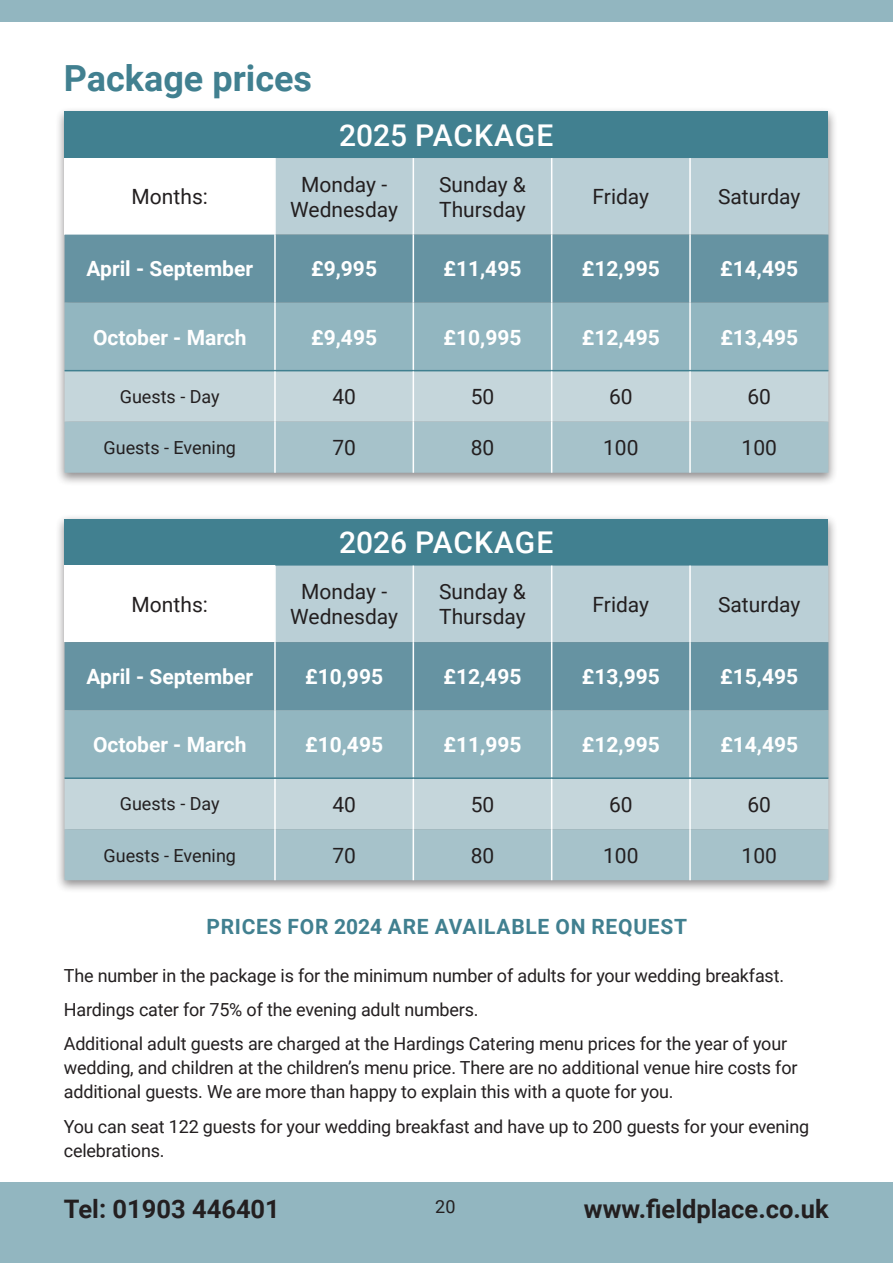
<style>
.page{position:relative;width:893px;height:1263px;background:#fff}
.page>*{position:absolute;margin:0;border:0;box-sizing:border-box;transform-origin:0 0}
.t1{font:700 36px "Roboto";color:#418090}
.t2{font:500 30px "Roboto";letter-spacing:.025em;color:#fff}
.Tickets_and_rule{font:700 25.5px "Roboto";color:#231f20}
.t3{font:700 21px "Roboto";color:#fff}
.t4{font:21px/25.2px "Roboto";color:#231f20;text-align:center}
.t5{font:700 21px "Roboto";letter-spacing:.035em;color:#418090}
.t6{font:18px/24px "Roboto";letter-spacing:-.01em;color:#231f20}
</style>
<div class="page">
<div style="left:0;top:0;width:893px;height:21px;background:#92b6c0"></div>
<div style="left:0;top:1182px;width:893px;height:81px;background:#92b6c0"></div>
<div style="left:55px;top:107px;width:783px;height:379px;background:#231f20;opacity:.5"></div>
<div style="left:65px;top:111px;width:763px;height:47px;background:#418090"></div>
<div style="left:65px;top:158px;width:210px;height:77px;background:#fff"></div>
<div style="left:276px;top:158px;width:552px;height:77px;background:#bacfd6"></div>
<div style="left:65px;top:235px;width:763px;height:68px;background:#6693a2"></div>
<div style="left:65px;top:303px;width:763px;height:67px;background:#92b6c0"></div>
<svg style="left:65px;top:371px;width:763px;height:102px;background:#b4cbd1"></svg>
<hr style="left:274px;top:235px;width:2px;height:68px;background:#fff">
<hr style="left:413px;top:235px;width:1px;height:68px;background:#fff">
<hr style="left:551px;top:235px;width:1px;height:68px;background:#fff">
<hr style="left:689px;top:235px;width:2px;height:68px;background:#fff">
<hr style="left:274px;top:303px;width:2px;height:67px;background:#fff">
<hr style="left:413px;top:303px;width:1px;height:67px;background:#fff">
<hr style="left:551px;top:303px;width:1px;height:67px;background:#fff">
<hr style="left:689px;top:303px;width:2px;height:67px;background:#fff">
<hr style="left:274px;top:158px;width:2px;height:77px;background:#fff">
<hr style="left:413px;top:158px;width:1px;height:77px;background:#fff">
<hr style="left:551px;top:158px;width:1px;height:77px;background:#fff">
<hr style="left:689px;top:158px;width:2px;height:77px;background:#fff">
<hr style="left:274px;top:422px;width:2px;height:51px;background:#fff">
<hr style="left:413px;top:422px;width:1px;height:51px;background:#fff">
<hr style="left:551px;top:422px;width:1px;height:51px;background:#fff">
<hr style="left:689px;top:422px;width:2px;height:51px;background:#fff">
<hr style="left:65px;top:370px;width:210px;height:1px;background:#418090">
<hr style="left:275px;top:370px;width:138px;height:1px;background:#418090">
<hr style="left:413px;top:370px;width:139px;height:1px;background:#418090">
<hr style="left:552px;top:370px;width:138px;height:1px;background:#418090">
<hr style="left:690px;top:370px;width:138px;height:1px;background:#418090">
<hr style="left:274px;top:371px;width:2px;height:51px;background:#fff">
<hr style="left:413px;top:371px;width:1px;height:51px;background:#fff">
<hr style="left:551px;top:371px;width:1px;height:51px;background:#fff">
<hr style="left:689px;top:371px;width:2px;height:51px;background:#fff">
<div style="left:55px;top:514px;width:783px;height:380px;background:#231f20;opacity:.5"></div>
<div style="left:65px;top:519px;width:763px;height:47px;background:#418090"></div>
<div style="left:65px;top:566px;width:210px;height:76px;background:#fff"></div>
<div style="left:276px;top:566px;width:552px;height:76px;background:#bacfd6"></div>
<div style="left:65px;top:642px;width:763px;height:68px;background:#6693a2"></div>
<div style="left:65px;top:710px;width:763px;height:67px;background:#92b6c0"></div>
<svg style="left:65px;top:779px;width:763px;height:101px;background:#b5cbd2"></svg>
<hr style="left:274px;top:642px;width:2px;height:68px;background:#fff">
<hr style="left:413px;top:642px;width:1px;height:68px;background:#fff">
<hr style="left:551px;top:642px;width:1px;height:68px;background:#fff">
<hr style="left:689px;top:642px;width:2px;height:68px;background:#fff">
<hr style="left:274px;top:710px;width:2px;height:67px;background:#fff">
<hr style="left:413px;top:710px;width:1px;height:67px;background:#fff">
<hr style="left:551px;top:710px;width:1px;height:67px;background:#fff">
<hr style="left:689px;top:710px;width:2px;height:67px;background:#fff">
<hr style="left:274px;top:566px;width:2px;height:76px;background:#fff">
<hr style="left:413px;top:566px;width:1px;height:76px;background:#fff">
<hr style="left:551px;top:566px;width:1px;height:76px;background:#fff">
<hr style="left:689px;top:566px;width:2px;height:76px;background:#fff">
<hr style="left:274px;top:829px;width:2px;height:51px;background:#fff">
<hr style="left:413px;top:829px;width:1px;height:51px;background:#fff">
<hr style="left:551px;top:829px;width:1px;height:51px;background:#fff">
<hr style="left:689px;top:829px;width:2px;height:51px;background:#fff">
<hr style="left:65px;top:777px;width:210px;height:2px;background:#418090">
<hr style="left:275px;top:777px;width:138px;height:2px;background:#418090">
<hr style="left:413px;top:777px;width:139px;height:2px;background:#418090">
<hr style="left:552px;top:777px;width:138px;height:2px;background:#418090">
<hr style="left:690px;top:777px;width:138px;height:2px;background:#418090">
<hr style="left:274px;top:779px;width:2px;height:50px;background:#fff">
<hr style="left:413px;top:779px;width:1px;height:50px;background:#fff">
<hr style="left:551px;top:779px;width:1px;height:50px;background:#fff">
<hr style="left:689px;top:779px;width:2px;height:50px;background:#fff">
<p class="t1" style="left:64px;top:53px;width:250px">Package prices</p>
<p class="t2" style="left:339px;top:114px;width:216px">2025 PACKAGE</p>
<p class="t4" style="left:132px;top:183px;width:78px">Months:</p>
<p class="t4" style="left:290px;top:171px;width:109px">Monday -<br>Wednesday</p>
<p class="t4" style="left:439px;top:171px;width:88px;text-align:left">Sunday &amp;<br>Thursday</p>
<p class="t4" style="left:593px;top:183px;width:58px">Friday</p>
<p class="t4" style="left:718px;top:183px;width:84px">Saturday</p>
<p class="t3" style="left:87px;top:254px;width:168px">April - September</p>
<p class="t3" style="left:311px;top:254px;width:67px">£9,995</p>
<p class="t3" style="left:444px;top:254px;width:79px">£11,495</p>
<p class="t3" style="left:582px;top:254px;width:79px">£12,995</p>
<p class="t3" style="left:720px;top:254px;width:79px">£14,495</p>
<p class="t3" style="left:93px;top:322px;width:155px">October - March</p>
<p class="t3" style="left:311px;top:322px;width:67px">£9,495</p>
<p class="t3" style="left:444px;top:322px;width:79px">£10,995</p>
<p class="t3" style="left:582px;top:322px;width:79px">£12,495</p>
<p class="t3" style="left:720px;top:322px;width:79px">£13,495</p>
<p class="t6" style="left:120px;top:384px;width:102px">Guests - Day</p>
<p class="t4" style="left:332px;top:383px;width:25px">40</p>
<p class="t4" style="left:471px;top:383px;width:25px">50</p>
<p class="t4" style="left:609px;top:383px;width:25px">60</p>
<p class="t4" style="left:747px;top:383px;width:25px">60</p>
<p class="t6" style="left:104px;top:435px;width:134px">Guests - Evening</p>
<p class="t4" style="left:332px;top:434px;width:25px">70</p>
<p class="t4" style="left:471px;top:434px;width:25px">80</p>
<p class="t4" style="left:603px;top:434px;width:37px">100</p>
<p class="t4" style="left:741px;top:434px;width:37px">100</p>
<p class="t4" style="left:132px;top:591px;width:78px">Months:</p>
<p class="t2" style="left:339px;top:522px;width:216px">2026 PACKAGE</p>
<p class="t4" style="left:290px;top:578px;width:109px">Monday -<br>Wednesday</p>
<p class="t4" style="left:439px;top:578px;width:88px;text-align:left">Sunday &amp;<br>Thursday</p>
<p class="t4" style="left:593px;top:591px;width:58px">Friday</p>
<p class="t4" style="left:718px;top:591px;width:84px">Saturday</p>
<p class="t3" style="left:87px;top:662px;width:168px">April - September</p>
<p class="t3" style="left:305px;top:662px;width:79px">£10,995</p>
<p class="t3" style="left:444px;top:662px;width:79px">£12,495</p>
<p class="t3" style="left:582px;top:662px;width:79px">£13,995</p>
<p class="t3" style="left:720px;top:662px;width:79px">£15,495</p>
<p class="t3" style="left:93px;top:730px;width:155px">October - March</p>
<p class="t3" style="left:305px;top:730px;width:79px">£10,495</p>
<p class="t3" style="left:444px;top:730px;width:79px">£11,995</p>
<p class="t3" style="left:582px;top:730px;width:79px">£12,995</p>
<p class="t3" style="left:720px;top:730px;width:79px">£14,495</p>
<p class="t6" style="left:120px;top:791px;width:102px">Guests - Day</p>
<p class="t4" style="left:332px;top:791px;width:25px">40</p>
<p class="t4" style="left:471px;top:791px;width:25px">50</p>
<p class="t4" style="left:609px;top:791px;width:25px">60</p>
<p class="t4" style="left:747px;top:791px;width:25px">60</p>
<p class="t6" style="left:104px;top:842px;width:134px">Guests - Evening</p>
<p class="t4" style="left:332px;top:842px;width:25px">70</p>
<p class="t4" style="left:471px;top:842px;width:25px">80</p>
<p class="t4" style="left:603px;top:842px;width:37px">100</p>
<p class="t4" style="left:741px;top:842px;width:37px">100</p>
<p class="t5" style="left:206px;top:912px;width:482px">PRICES FOR 2024 ARE AVAILABLE ON REQUEST</p>
<p class="t6" style="left:64px;top:963px;width:722px">The number in the package is for the minimum number of adults for your wedding breakfast.</p>
<p class="t6" style="left:64px;top:997px;width:416px">Hardings cater for 75% of the evening adult numbers.</p>
<p class="t6" style="left:64px;top:1031px;width:735px">Additional adult guests are charged at the Hardings Catering menu prices for the year of your wedding, and children at the children’s menu price. There are no additional venue hire costs for additional guests. We are more than happy to explain this with a quote for you.</p>
<p class="t6" style="left:64px;top:1113px;width:747px">You can seat 122 guests for your wedding breakfast and have up to 200 guests for your evening celebrations.</p>
<p class="Tickets_and_rule" style="left:64px;top:1191px;width:218px">Tel: 01903 446401</p>
<p class="t6" style="left:435px;top:1193px;width:22px">20</p>
<p class="Tickets_and_rule" style="left:584px;top:1191px;width:246px">www.fieldplace.co.uk</p>
</div>
